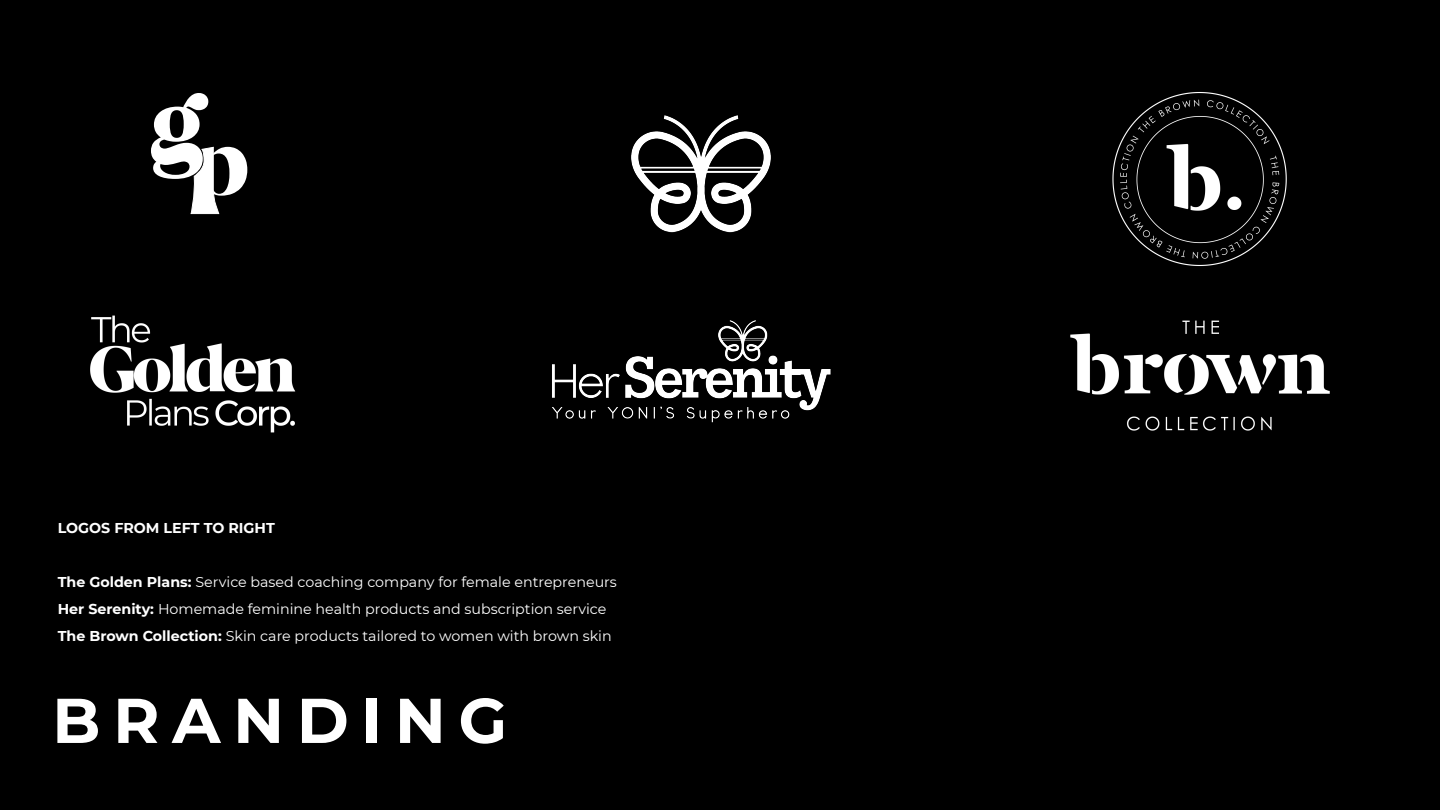
<style>
.page{position:relative;width:1440px;height:810px;background:#000}
.page>*{position:absolute;margin:0;border:0;box-sizing:border-box;transform-origin:0 0}
.t1{font:700 63.15px "Montserrat";letter-spacing:.2em;color:#fff}
.t2{font:14.25px/27px "Montserrat";color:#fff}
.t3{font:700 14.25px "Montserrat";color:#fff}
.s1{font-weight:700}
</style>
<div class="page">
<img style="left:552px;top:320px;width:279px;height:103px">
<img style="left:1112px;top:92px;width:175px;height:174px">
<img style="left:1070px;top:320px;width:260px;height:111px">
<img style="left:90px;top:315px;width:206px;height:118px">
<svg style="left:151px;top:93px;width:96px;height:121px"></svg>
<img style="left:631px;top:115px;width:140px;height:118px">
<p class="t3" style="left:58px;top:517px;width:219px">LOGOS FROM LEFT TO RIGHT</p>
<p class="t2" style="left:58px;top:568px;width:561px"><span class="s1">The Golden Plans:</span> Service based coaching company for female entrepreneurs<br><span class="s1">Her Serenity:</span> Homemade feminine health products and subscription service<br><span class="s1">The Brown Collection:</span> Skin care products tailored to women with brown skin</p>
<h1 class="t1" style="left:52px;top:675px;width:456px">BRANDING</h1>
</div>
